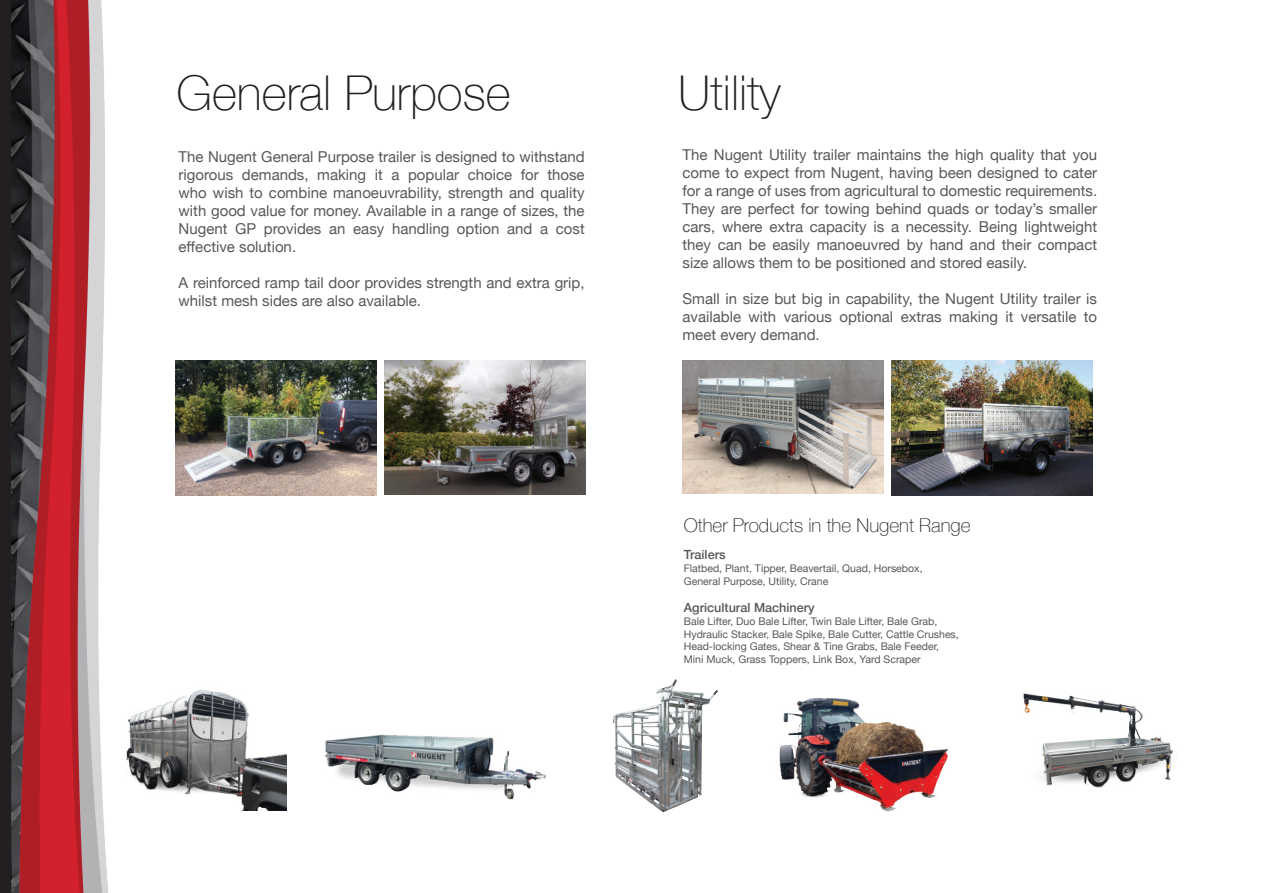
<style>
.page{position:relative;width:1263px;height:893px;background:#fff}
.page>*{position:absolute;margin:0;border:0;box-sizing:border-box;transform-origin:0 0}
.t1{font:100 48px "Helvetica Neue";color:#231f20}
.t2{font:100 18.9px "Helvetica Neue";color:#231f20}
.t3{font:15px/18px "Helvetica Neue";color:#57585a;text-align:justify}
.t4{font:500 12.6px "Helvetica Neue";color:#57585a}
.t5{font:10.5px/12.6px "Helvetica Neue";color:#57585a}
</style>
<div class="page">
<img style="left:683px;top:360px;width:201px;height:133px">
<img style="left:175px;top:360px;width:202px;height:135px">
<img style="left:891px;top:360px;width:202px;height:135px">
<img style="left:384px;top:360px;width:202px;height:135px">
<img style="left:10px;top:0;width:99px;height:893px">
<div style="left:0;top:0;width:10px;height:893px;background:#231f20"></div>
<img style="left:613px;top:679px;width:105px;height:133px">
<img style="left:325px;top:734px;width:221px;height:66px">
<img style="left:126px;top:689px;width:161px;height:122px">
<img style="left:779px;top:698px;width:169px;height:114px">
<img style="left:1023px;top:693px;width:151px;height:95px">
<h1 class="t1" style="left:176px;top:57px;width:336px">General Purpose</h1>
<p class="t3" style="left:179px;top:149px;width:408px">The Nugent General Purpose trailer is designed to withstand rigorous demands, making it a popular choice for those who wish to combine manoeuvrability, strength and quality with good value for money. Available in a range of sizes, the Nugent GP provides an easy handling option and a cost effective solution.</p>
<p class="t3" style="left:179px;top:275px;width:408px">A reinforced ramp tail door provides strength and extra grip, whilst mesh sides are also available.</p>
<h1 class="t1" style="left:678px;top:57px;width:104px">Utility</h1>
<p class="t3" style="left:682px;top:147px;width:416px">The Nugent Utility trailer maintains the high quality that you come to expect from Nugent, having been designed to cater for a range of uses from agricultural to domestic requirements.<br>They are perfect for towing behind quads or today’s smaller cars, where extra capacity is a necessity. Being lightweight they can be easily manoeuvred by hand and their compact size allows them to be positioned and stored easily.</p>
<p class="t3" style="left:682px;top:291px;width:416px">Small in size but big in capability, the Nugent Utility trailer is available with various optional extras making it versatile to meet every demand.</p>
<p class="t2" style="left:684px;top:510px;width:288px">Other Products in the Nugent Range</p>
<p class="t4" style="left:684px;top:545px;width:43px">Trailers</p>
<p class="t5" style="left:684px;top:563px;width:240px">Flatbed, Plant, Tipper, Beavertail, Quad, Horsebox,<br>General Purpose, Utility, Crane</p>
<p class="t4" style="left:684px;top:598px;width:133px">Agricultural Machinery</p>
<p class="t5" style="left:684px;top:616px;width:277px">Bale Lifter, Duo Bale Lifter, Twin Bale Lifter, Bale Grab, Hydraulic Stacker, Bale Spike, Bale Cutter, Cattle Crushes, Head-locking Gates, Shear &amp; Tine Grabs, Bale Feeder, Mini Muck, Grass Toppers, Link Box, Yard Scraper</p>
</div>
